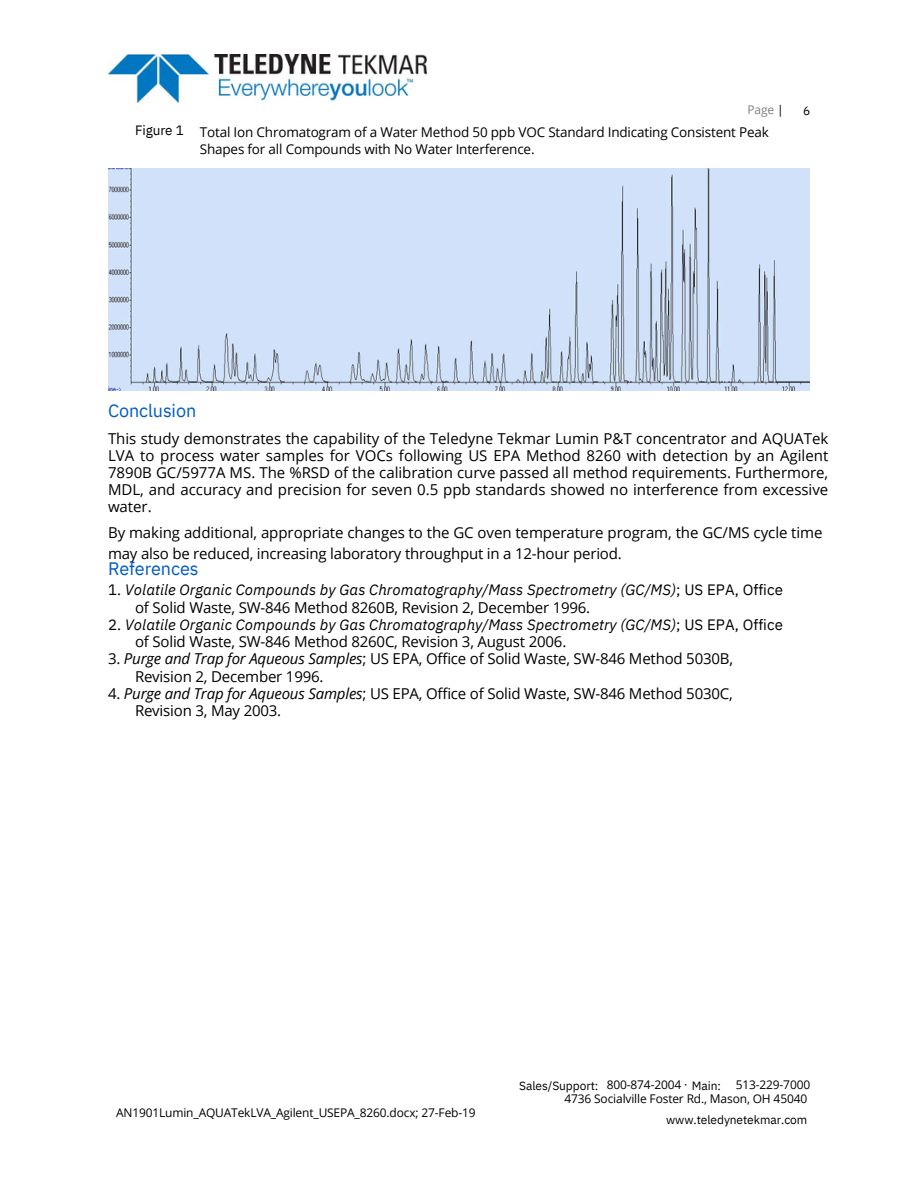
<style>
.page{position:relative;width:918px;height:1188px;background:#fff}
.page>*{position:absolute;margin:0;border:0;box-sizing:border-box;transform-origin:0 0}
.t1{font:18px "IBM Plex Sans";letter-spacing:-.005em;color:#005bc3}
.t2{font:15px/16.8px "Open Sans";letter-spacing:-.01em;color:#000;text-align:justify}
.t3{font:italic 15px "IBM Plex Sans";letter-spacing:.005em;color:#000}
.t4{font:13.5px/16.8px "Open Sans";letter-spacing:-.015em;color:#000}
.t5{font:13.5px "IBM Plex Sans";letter-spacing:-.005em;color:#000}
.t6{font:12px/13.5px "Open Sans";letter-spacing:-.01em;color:#000;text-align:right}
.t7{font:12px "IBM Plex Sans";letter-spacing:-.005em;color:#000}
.t8{font:12px "Open Sans";color:#7f7f7f}
.s1{color:#000}
.s2{font-style:normal}
.s3{font-style:italic}
.s4{font-family:"IBM Plex Sans"}
</style>
<div class="page">
<img style="left:108px;top:54px;width:318px;height:48px">
<img style="left:108px;top:169px;width:702px;height:222px">
<h2 class="t8" style="left:748px;top:101px;width:38px">Page <span class="s1">|</span></h2>
<p class="t5" style="left:135px;top:121px;width:50px">Figure 1</p>
<p class="t4" style="left:200px;top:123px;width:571px">Total Ion Chromatogram of a Water Method 50 ppb VOC Standard Indicating Consistent Peak<br>Shapes for all Compounds with No Water Interference.</p>
<p class="t7" style="left:803px;top:102px;width:9px">6</p>
<p class="t1" style="left:108px;top:398px;width:90px">Conclusion</p>
<p class="t2" style="left:108px;top:430px;width:722px">This study demonstrates the capability of the Teledyne Tekmar Lumin P&amp;T concentrator and AQUATek LVA to process water samples for VOCs following US EPA Method 8260 with detection by an Agilent 7890B GC/5977A MS. The %RSD of the calibration curve passed all method requirements. Furthermore, MDL, and accuracy and precision for seven 0.5 ppb standards showed no interference from excessive water.</p>
<p class="t2" style="left:108px;top:521px;width:716px;line-height:21.3px">By making additional, appropriate changes to the GC oven temperature program, the GC/MS cycle time may also be reduced, increasing laboratory throughput in a 12-hour period.</p>
<p class="t1" style="left:108px;top:556px;width:92px">References</p>
<p class="t3" style="left:108px;top:580px;width:677px"><span class="s2">1.</span> Volatile Organic Compounds by Gas Chromatography/Mass Spectrometry (GC/MS)<span class="s2">; US EPA, Office</span></p>
<p class="t2" style="left:135px;top:599px;width:457px">of Solid Waste, SW-846 Method 8260B, Revision 2, December 1996.</p>
<p class="t3" style="left:108px;top:615px;width:677px"><span class="s2">2.</span> Volatile Organic Compounds by Gas Chromatography/Mass Spectrometry (GC/MS)<span class="s2">; US EPA, Office</span></p>
<h3 class="t2" style="left:135px;top:633px;width:433px">of Solid Waste, SW-846 Method 8260C, Revision 3, August 2006.</h3>
<h3 class="t2" style="left:108px;top:650px;width:627px">3. <span class="s3">Purge and Trap for Aqueous Samples</span>; US EPA, Office of Solid Waste, SW-846 Method 5030B,</h3>
<p class="t2" style="left:135px;top:667px;width:190px">Revision 2, December 1996.</p>
<h1 class="t2" style="left:108px;top:685px;width:626px">4. <span class="s3">Purge and Trap for Aqueous Samples</span>; US EPA, Office of Solid Waste, SW-846 Method 5030C,</h1>
<h2 class="t2" style="left:135px;top:702px;width:148px">Revision 3, May 2003.</h2>
<h2 class="t6" style="left:116px;top:1105px;width:361px">AN1901Lumin_AQUATekLVA_Agilent_USEPA_8260.docx; 27-Feb-19</h2>
<h2 class="t6" style="left:564px;top:1078px;width:247px">513-229-7000<br>4736 Socialville Foster Rd., Mason, OH 45040</h2>
<h2 class="t7" style="left:666px;top:1112px;width:143px">www.teledynetekmar.com</h2>
<h2 class="t6" style="left:607px;top:1078px;width:116px">800-874-2004 · <span class="s4">Main:</span></h2>
<h2 class="t7" style="left:519px;top:1078px;width:81px">Sales/Support:</h2>
</div>
